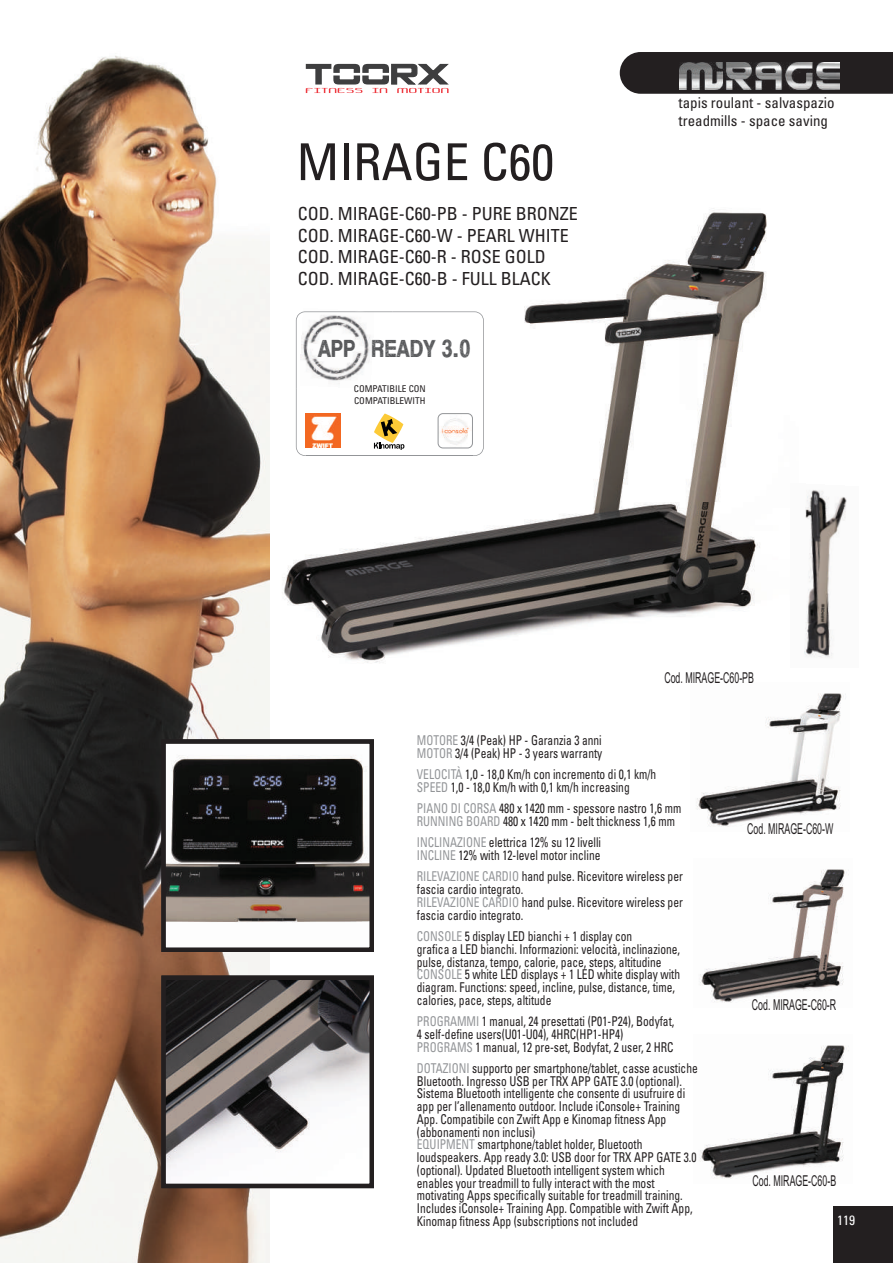
<style>
.page{position:relative;width:893px;height:1263px;background:#fff}
.page>*{position:absolute;margin:0;border:0;box-sizing:border-box;transform-origin:0 0}
.t1{font:condensed 50.85px "Univers LT Std";color:#231f20}
.t2{font:24.75px "Thissideup";color:#57585a}
.t3{font:condensed 18px/21.6px "Univers LT Std";color:#231f20}
.t4{font:15px "Arial";color:#231f20;scale:.59 1}
.t5{font:condensed 15px/18px "Univers LT Std";color:#231f20}
.t6{font:condensed 13.5px/12.8px "Univers LT Std";color:#231f20;scale:.85 1}
.t7{font:condensed 13.5px "Univers LT Std";color:#fff}
.t8{font:condensed 9.3px/11.2px "Univers LT Std";color:#231f20}
.s1{color:#939598}
</style>
<div class="page">
<img style="left:282px;top:208px;width:485px;height:455px">
<svg style="left:306px;top:64px;width:143px;height:29px"></svg>
<div style="left:833px;top:1206px;width:60px;height:57px;background:#231f20"></div>
<div style="left:620px;top:52px;width:273px;height:42px;background:#231f20"></div>
<img style="left:679px;top:62px;width:161px;height:28px">
<img style="left:0;top:55px;width:269px;height:1208px">
<img style="left:166px;top:744px;width:203px;height:203px">
<div style="left:161px;top:739px;width:213px;height:213px;border:4px solid #231f20"></div>
<img style="left:166px;top:980px;width:203px;height:203px">
<div style="left:161px;top:975px;width:213px;height:213px;border:4px solid #231f20"></div>
<img style="left:700px;top:1045px;width:147px;height:134px">
<img style="left:696px;top:693px;width:150px;height:134px">
<img style="left:700px;top:869px;width:147px;height:134px">
<div style="left:295px;top:308px;width:97px;height:81px;background:#fff"></div>
<img style="left:804px;top:490px;width:43px;height:168px">
<div style="left:306px;top:390px;width:167px;height:83px;background:#fff"></div>
<img style="left:306px;top:414px;width:34px;height:34px">
<svg style="left:374px;top:414px;width:18px;height:35px"></svg>
<img style="left:392px;top:311px;width:92px;height:145px">
<svg style="left:296px;top:447px;width:9px;height:9px"></svg>
<svg style="left:296px;top:311px;width:96px;height:78px"></svg>
<img style="left:304px;top:311px;width:64px;height:1px">
<hr style="left:306px;top:455px;width:167px;height:1px;background:#939598">
<h1 class="t1" style="left:297px;top:143px;width:259px">MIRAGE C60</h1>
<h3 class="t3" style="left:298px;top:205px;width:281px">COD. MIRAGE-C60-PB - PURE BRONZE<br>COD. MIRAGE-C60-W - PEARL WHITE<br>COD. MIRAGE-C60-R - ROSE GOLD<br>COD. MIRAGE-C60-B - FULL BLACK</h3>
<h2 class="t2" style="left:318px;top:334px;width:154px">APP READY 3.0</h2>
<p class="t8" style="left:354px;top:384px;width:73px">COMPATIBILE CON<br>COMPATIBLEWITH</p>
<p class="t5" style="left:679px;top:95px;width:158px">tapis roulant - salvaspazio treadmills - space saving</p>
<p class="t4" style="left:664px;top:669px;width:153px">Cod. MIRAGE-C60-PB</p>
<p class="t6" style="left:417px;top:735px;width:220px"><span class="s1">MOTORE</span> 3/4 (Peak) HP - Garanzia 3 anni<br><span class="s1">MOTOR</span> 3/4 (Peak) HP - 3 years warranty</p>
<p class="t6" style="left:417px;top:769px;width:283px"><span class="s1">VELOCITÀ</span> 1,0 - 18,0 Km/h con incremento di 0,1 km/h<br><span class="s1">SPEED</span> 1,0 - 18,0 Km/h with 0,1 km/h increasing</p>
<p class="t6" style="left:417px;top:803px;width:313px"><span class="s1">PIANO DI CORSA</span> 480 x 1420 mm - spessore nastro 1,6 mm<br><span class="s1">RUNNING BOARD</span> 480 x 1420 mm - belt thickness 1,6 mm</p>
<p class="t6" style="left:417px;top:837px;width:218px"><span class="s1">INCLINAZIONE</span> elettrica 12% su 12 livelli<br><span class="s1">INCLINE</span> 12% with 12-level motor incline</p>
<p class="t6" style="left:417px;top:871px;width:314px"><span class="s1">RILEVAZIONE CARDIO</span> hand pulse. Ricevitore wireless per fascia cardio integrato.<br><span class="s1">RILEVAZIONE CARDIO</span> hand pulse. Ricevitore wireless per fascia cardio integrato.</p>
<p class="t6" style="left:417px;top:931px;width:311px"><span class="s1">CONSOLE</span> 5 display LED bianchi + 1 display con<br>grafica a LED bianchi. Informazioni: velocità, inclinazione, pulse, distanza, tempo, calorie, pace, steps, altitudine <span class="s1">CONSOLE</span> 5 white LED displays + 1 LED white display with diagram. Functions: speed, incline, pulse, distance, time, calories, pace, steps, altitude</p>
<p class="t6" style="left:417px;top:1016px;width:304px"><span class="s1">PROGRAMMI</span> 1 manual, 24 presettati (P01-P24), Bodyfat,<br>4 self-define users(U01-U04), 4HRC(HP1-HP4)<br><span class="s1">PROGRAMS</span> 1 manual, 12 pre-set, Bodyfat, 2 user, 2 HRC</p>
<p class="t6" style="left:417px;top:1063px;width:332px"><span class="s1">DOTAZIONI</span> supporto per smartphone/tablet, casse acustiche Bluetooth. Ingresso USB per TRX APP GATE 3.0 (optional).<br>Sistema Bluetooth intelligente che consente di usufruire di app per l’allenamento outdoor. Include iConsole+ Training App. Compatibile con Zwift App e Kinomap fitness App (abbonamenti non inclusi)<br><span class="s1">EQUIPMENT</span> smartphone/tablet holder, Bluetooth loudspeakers. App ready 3.0: USB door for TRX APP GATE 3.0 (optional). Updated Bluetooth intelligent system which enables your treadmill to fully interact with the most motivating Apps specifically suitable for treadmill training.<br>Includes iConsole+ Training App. Compatible with Zwift App, Kinomap fitness App (subscriptions not included</p>
<p class="t4" style="left:747px;top:820px;width:148px">Cod. MIRAGE-C60-W</p>
<p class="t4" style="left:752px;top:996px;width:144px">Cod. MIRAGE-C60-R</p>
<p class="t4" style="left:752px;top:1172px;width:143px">Cod. MIRAGE-C60-B</p>
<p class="t7" style="left:837px;top:1215px;width:19px">119</p>
</div>
